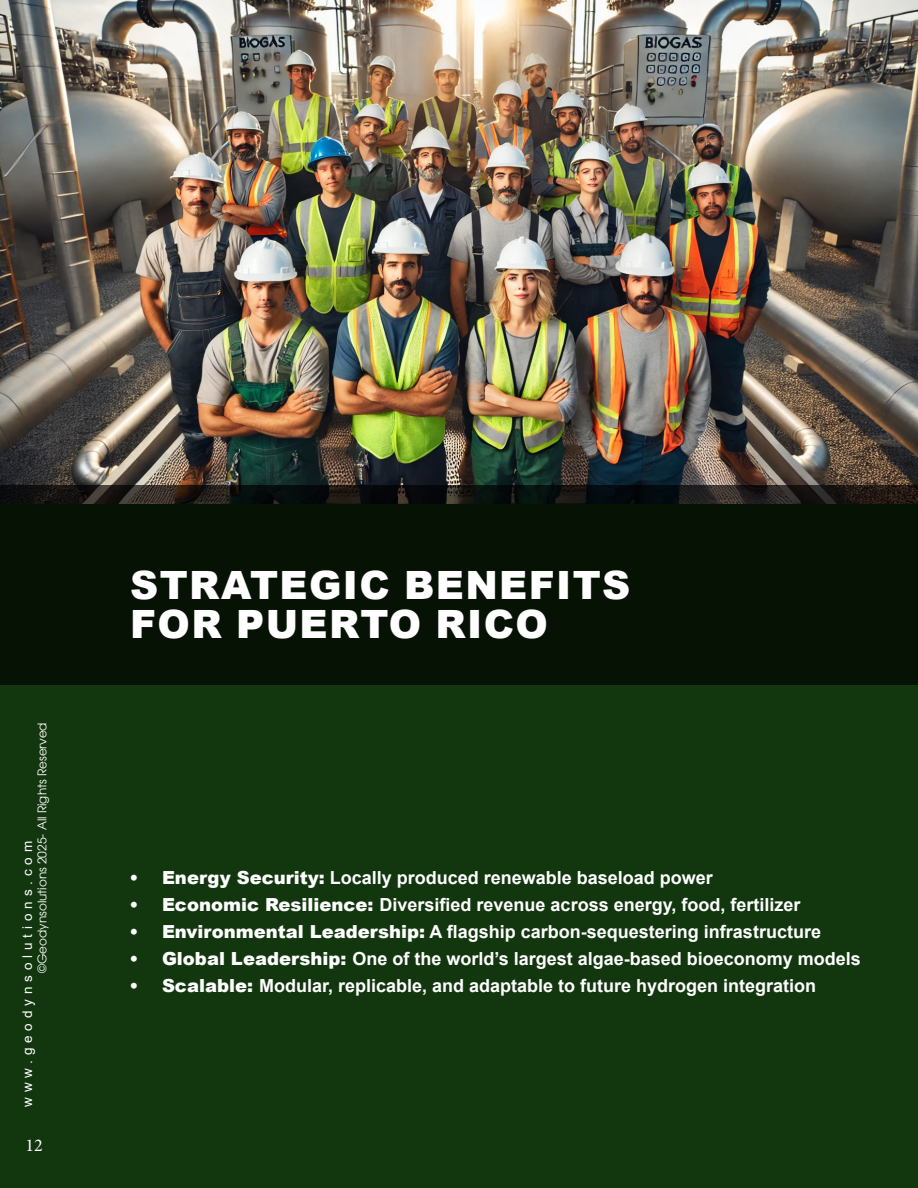
<style>
.page{position:relative;width:918px;height:1188px;background:#12370e}
.page>*{position:absolute;margin:0;border:0;box-sizing:border-box;transform-origin:0 0}
.t1{font:900 39px/39px "Arial";letter-spacing:.035em;color:#fff}
.t2{font:700 18px "Arial";color:#fff}
.t3{font:18px "Minion Pro";color:#fff}
.t4{font:13.5px "Arial";letter-spacing:.36em;color:#fff}
.t5{font:12px "Avant Garde";color:#fff}
.s1{font-weight:900}
</style>
<div class="page">
<img style="left:0;top:0;width:917px;height:486px">
<div style="left:0;top:486px;width:918px;height:199px;background:#061204"></div>
<hr style="left:917px;top:0;width:1px;height:1188px;background:#12370e">
<hr style="left:917px;top:0;width:1px;height:200px;background:#231f20">
<p class="t5" style="left:35px;top:973px;width:252px;rotate:-90deg">©Geodynsolutions 2025- All Rights Reserved</p>
<p class="t4" style="left:18px;top:1107px;width:267px;rotate:-90deg">www.geodynsolutions.com</p>
<p class="t3" style="left:25px;top:1133px;width:19px">12</p>
<p class="t1" style="left:130px;top:564px;width:502px">STRATEGIC BENEFITS<br>FOR PUERTO RICO</p>
<p class="t2" style="left:130px;top:865px;width:585px"><span class="s1">• Energy Security:</span> Locally produced renewable baseload power</p>
<p class="t2" style="left:130px;top:892px;width:672px"><span class="s1">• Economic Resilience:</span> Diversified revenue across energy, food, fertilizer</p>
<p class="t2" style="left:130px;top:919px;width:693px"><span class="s1">• Environmental Leadership:</span> A flagship carbon-sequestering infrastructure</p>
<p class="t2" style="left:130px;top:946px;width:733px"><span class="s1">• Global Leadership:</span> One of the world’s largest algae-based bioeconomy models</p>
<p class="t2" style="left:130px;top:973px;width:688px"><span class="s1">• Scalable:</span> Modular, replicable, and adaptable to future hydrogen integration</p>
</div>
